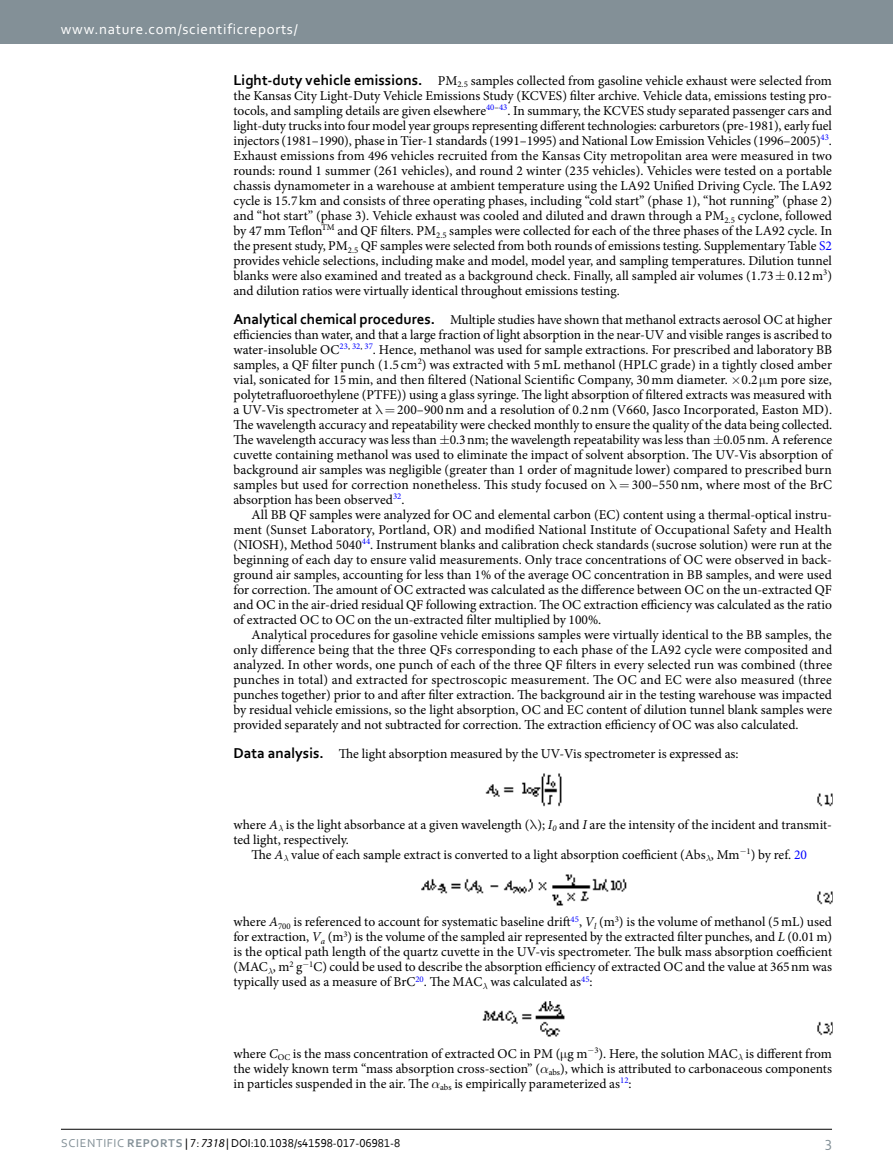
<style>
.page{position:relative;width:893px;height:1174px;background:#fff}
.page>*{position:absolute;margin:0;border:0;box-sizing:border-box;transform-origin:0 0}
.t1{font:15px "Corbel 2";letter-spacing:.045em;color:#fff}
.t2{font:15px "Corbel 2";color:#839097}
.t3{font:13.5px/15px "Minion Pro";color:#000;text-align:justify}
.t4{font:12px "Corbel";color:#000}
.s1{font-family:"Corbel";font-weight:700;font-size:15px}
.s2{color:#00f}
.s3{font-style:italic}
.s4{font-family:"Corbel 2";color:#839097}
.s5{font-family:"Corbel Bold 2";color:#839097}
.s6{font-family:"Myriad Pro";font-style:italic}
</style>
<div class="page">
<div style="left:0;top:0;width:893px;height:43px;background:#839097"></div>
<hr style="left:61px;top:1129px;width:771px;height:1px;background:#000">
<img style="left:485px;top:773px;width:347px;height:34px">
<img style="left:421px;top:874px;width:411px;height:32px">
<img style="left:482px;top:1001px;width:350px;height:36px">
<p class="t1" style="left:61px;top:19px;width:238px">www.nature.com/scientificreports/</p>
<p class="t3" style="left:233px;top:73px;width:600px"><span class="s1">Light-duty vehicle emissions.</span> PM<sub>2.5</sub> samples collected from gasoline vehicle exhaust were selected from the Kansas City Light-Duty Vehicle Emissions Study (KCVES) filter archive. Vehicle data, emissions testing pro&shy;tocols, and sampling details are given elsewhere<sup>40</sup><sup>–</sup><sup>43</sup>. In summary, the KCVES study separated passenger cars and light-duty trucks into four model year groups representing different technologies: carburetors (pre-1981), early fuel injectors (1981–1990), phase in Tier-1 standards (1991–1995) and National Low Emission Vehicles (1996–2005)<sup>43</sup>.<br>Exhaust emissions from 496 vehicles recruited from the Kansas City metropolitan area were measured in two rounds: round 1 summer (261 vehicles), and round 2 winter (235 vehicles). Vehicles were tested on a portable chassis dynamometer in a warehouse at ambient temperature using the LA92 Unified Driving Cycle. The LA92 cycle is 15.7 km and consists of three operating phases, including “cold start” (phase 1), “hot running” (phase 2) and “hot start” (phase 3). Vehicle exhaust was cooled and diluted and drawn through a PM<sub>2.5</sub> cyclone, followed by 47mm Teflon<sup>TM</sup> and QF filters. PM<sub>2.5</sub> samples were collected for each of the three phases of the LA92 cycle. In the present study, PM<sub>2.5</sub> QF samples were selected from both rounds of emissions testing. Supplementary Table <span class="s2">S2 </span>provides vehicle selections, including make and model, model year, and sampling temperatures. Dilution tunnel blanks were also examined and treated as a background check. Finally, all sampled air volumes (1.73 0.12m<sup>3</sup>) and dilution ratios were virtually identical throughout emissions testing.</p>
<p class="t3" style="left:233px;top:312px;width:600px"><span class="s1">Analytical chemical procedures.</span> Multiple studies have shown that methanol extracts aerosol OC at higher efficiencies than water, and that a large fraction of light absorption in the near-UV and visible ranges is ascribed to water-insoluble OC<sup>23</sup><sup>,</sup> <sup>32</sup><sup>,</sup> <sup>37</sup>. Hence, methanol was used for sample extractions. For prescribed and laboratory BB samples, a QF filter punch (1.5 cm<sup>2</sup>) was extracted with 5mL methanol (HPLC grade) in a tightly closed amber vial, sonicated for 15 min, and then filtered (National Scientific Company, 30 mm diameter. 0.2 m pore size, polytetrafluoroethylene (PTFE)) using a glass syringe. The light absorption of filtered extracts was measured with a UV-Vis spectrometer at</p>
<p class="t3" style="left:233px;top:402px;width:600px;text-indent:164px">200–900nm and a resolution of 0.2nm (V660, Jasco Incorporated, Easton MD).<br>The wavelength accuracy and repeatability were checked monthly to ensure the quality of the data being collected.<br>The wavelength accuracy was less than 0.3nm; the wavelength repeatability was less than 0.05nm. A reference cuvette containing methanol was used to eliminate the impact of solvent absorption. The UV-Vis absorption of background air samples was negligible (greater than 1 order of magnitude lower) compared to prescribed burn samples but used for correction nonetheless. This study focused on</p>
<p class="t3" style="left:632px;top:477px;width:202px">300–550 nm, where most of the BrC</p>
<p class="t3" style="left:233px;top:492px;width:173px">absorption has been observed<sup>32</sup>.</p>
<p class="t3" style="left:251px;top:507px;width:582px">All BB QF samples were analyzed for OC and elemental carbon (EC) content using a thermal-optical instru-</p>
<p class="t3" style="left:233px;top:522px;width:600px">ment (Sunset Laboratory, Portland, OR) and modified National Institute of Occupational Safety and Health</p>
<p class="t3" style="left:233px;top:537px;width:600px">(NIOSH), Method 5040<sup>44</sup>. Instrument blanks and calibration check standards (sucrose solution) were run at the</p>
<p class="t3" style="left:233px;top:552px;width:600px">beginning of each day to ensure valid measurements. Only trace concentrations of OC were observed in back-</p>
<p class="t3" style="left:233px;top:567px;width:600px">ground air samples, accounting for less than 1% of the average OC concentration in BB samples, and were used</p>
<p class="t3" style="left:233px;top:582px;width:600px">for correction. The amount of OC extracted was calculated as the difference between OC on the un-extracted QF</p>
<p class="t3" style="left:233px;top:597px;width:600px">and OC in the air-dried residual QF following extraction. The OC extraction efficiency was calculated as the ratio</p>
<p class="t3" style="left:233px;top:612px;width:369px">of extracted OC to OC on the un-extracted filter multiplied by 100%.</p>
<p class="t3" style="left:251px;top:627px;width:582px">Analytical procedures for gasoline vehicle emissions samples were virtually identical to the BB samples, the</p>
<p class="t3" style="left:233px;top:642px;width:600px">only difference being that the three QFs corresponding to each phase of the LA92 cycle were composited and</p>
<p class="t3" style="left:233px;top:657px;width:600px">analyzed. In other words, one punch of each of the three QF filters in every selected run was combined (three</p>
<p class="t3" style="left:233px;top:672px;width:600px">punches in total) and extracted for spectroscopic measurement. The OC and EC were also measured (three</p>
<p class="t3" style="left:233px;top:687px;width:600px">punches together) prior to and after filter extraction. The background air in the testing warehouse was impacted</p>
<p class="t3" style="left:233px;top:702px;width:600px">by residual vehicle emissions, so the light absorption, OC and EC content of dilution tunnel blank samples were</p>
<p class="t3" style="left:233px;top:717px;width:567px">provided separately and not subtracted for correction. The extraction efficiency of OC was also calculated.</p>
<p class="t3" style="left:233px;top:746px;width:507px"><span class="s1">Data analysis.</span> The light absorption measured by the UV-Vis spectrometer is expressed as:</p>
<p class="t3" style="left:233px;top:817px;width:600px">where <span class="s3">A</span> is the light absorbance at a given wavelength ( ); <span class="s3">I</span><sub>0</sub> and <span class="s3">I</span> are the intensity of the incident and transmit-</p>
<p class="t3" style="left:233px;top:832px;width:117px">ted light, respectively.</p>
<p class="t3" style="left:251px;top:847px;width:557px">The <span class="s3">A</span> value of each sample extract is converted to a light absorption coefficient (Abs , Mm−<sup>1</sup>) by ref. <span class="s2">20</span></p>
<p class="t3" style="left:233px;top:914px;width:600px">where <span class="s3">A</span><sub>700</sub> is referenced to account for systematic baseline drift<sup>45</sup>, <span class="s3">V</span><sub>l</sub> (m<sup>3</sup>) is the volume of methanol (5mL) used for extraction, <span class="s3">V</span><sub>a</sub> (m<sup>3</sup>) is the volume of the sampled air represented by the extracted filter punches, and <span class="s3">L</span> (0.01m) is the optical path length of the quartz cuvette in the UV-vis spectrometer. The bulk mass absorption coefficient (MAC , m<sup>2</sup> g−<sup>1</sup>C) could be used to describe the absorption efficiency of extracted OC and the value at 365nm was typically used as a measure of BrC<sup>20</sup>. The MAC was calculated as<sup>45</sup>:</p>
<p class="t3" style="left:233px;top:1046px;width:600px">where <span class="s3">C</span><sub>OC</sub> is the mass concentration of extracted OC in PM ( g m−<sup>3</sup>). Here, the solution MAC is different from the widely known term “mass absorption cross-section” ( <sub>abs</sub>), which is attributed to carbonaceous components in particles suspended in the air. The <sub>abs</sub> is empirically parameterized as<sup>12</sup>:</p>
<p class="t4" style="left:61px;top:1135px;width:341px"><span class="s4">Scientific</span> <span class="s5">REPORTS</span> | 7: <span class="s6">7318</span> | DOI:10.1038/s41598-017-06981-8</p>
<p class="t2" style="left:825px;top:1132px;width:8px">3</p>
</div>
